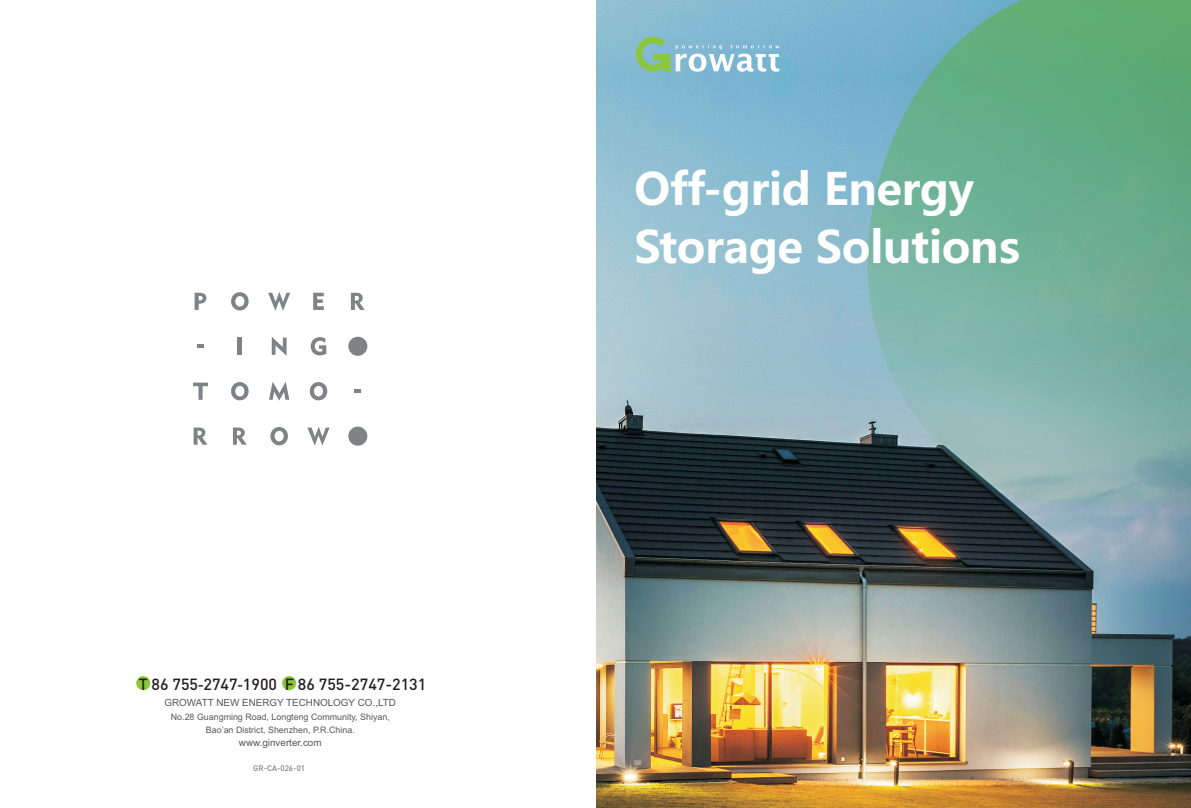
<style>
.page{position:relative;width:1191px;height:808px;background:#fff}
.page>*{position:absolute;margin:0;border:0;box-sizing:border-box;transform-origin:0 0}
.t1{font:700 43.8px/57.9px "Microsoft Ya Hei";letter-spacing:-.005em;color:#fff}
.t2{font:700 16px "DIN";color:#231f20}
.t3{font:9.9px "Arial";color:#57585a}
.t4{font:8.9px/13px "Arial";color:#57585a;text-align:center}
.t5{font:700 8px "DIN";color:#808285}
.s1{font-family:"Arial";font-weight:400}
</style>
<div class="page">
<div style="left:348px;top:337px;width:19px;height:19px;background:#808285;border-radius:50%"></div>
<div style="left:348px;top:427px;width:19px;height:19px;background:#808285;border-radius:50%"></div>
<svg style="left:195px;top:293px;width:11px;height:17px"></svg>
<svg style="left:351px;top:293px;width:14px;height:17px"></svg>
<hr style="left:238px;top:338px;width:4px;height:17px;background:#808285">
<svg style="left:272px;top:337px;width:15px;height:18px"></svg>
<svg style="left:311px;top:337px;width:15px;height:18px"></svg>
<svg style="left:193px;top:383px;width:15px;height:17px"></svg>
<svg style="left:231px;top:382px;width:18px;height:18px"></svg>
<svg style="left:269px;top:382px;width:20px;height:18px"></svg>
<svg style="left:310px;top:382px;width:17px;height:18px"></svg>
<svg style="left:194px;top:428px;width:13px;height:17px"></svg>
<svg style="left:233px;top:428px;width:14px;height:17px"></svg>
<svg style="left:270px;top:427px;width:18px;height:18px"></svg>
<svg style="left:307px;top:427px;width:22px;height:18px"></svg>
<svg style="left:231px;top:292px;width:18px;height:18px"></svg>
<svg style="left:268px;top:292px;width:22px;height:18px"></svg>
<svg style="left:313px;top:293px;width:11px;height:17px"></svg>
<svg style="left:197px;top:345px;width:7px;height:3px"></svg>
<svg style="left:355px;top:389px;width:6px;height:4px"></svg>
<div style="left:136px;top:676px;width:14px;height:14px;background:#8bc63e;border-radius:50%"></div>
<div style="left:282px;top:676px;width:14px;height:14px;background:#8bc63e;border-radius:50%"></div>
<img style="left:597px;top:78px;width:594px;height:730px">
<img style="left:597px;top:0;width:266px;height:78px">
<svg style="left:636px;top:37px;width:143px;height:35px;background:#99c6c8"></svg>
<svg style="left:863px;top:0;width:328px;height:505px;background:#71aa9c"></svg>
<h2 class="t2" style="left:139px;top:678px;width:289px">T 86 755<span class="s1">-</span>2747<span class="s1">-</span>1900 F 86 755-2747-2131</h2>
<p class="t3" style="left:164px;top:699px;width:233px">GROWATT NEW ENERGY TECHNOLOGY CO.,LTD</p>
<p class="t4" style="left:171px;top:711px;width:220px">No.28 Guangming Road, Longteng Community, Shiyan,<br>Bao’an District, Shenzhen, P.R.China.</p>
<p class="t3" style="left:239px;top:739px;width:84px">www.ginverter.com</p>
<p class="t5" style="left:253px;top:765px;width:53px">GR-CA-026-01</p>
<h1 class="t1" style="left:634px;top:164px;width:387px">Off-grid Energy<br>Storage Solutions</h1>
</div>
